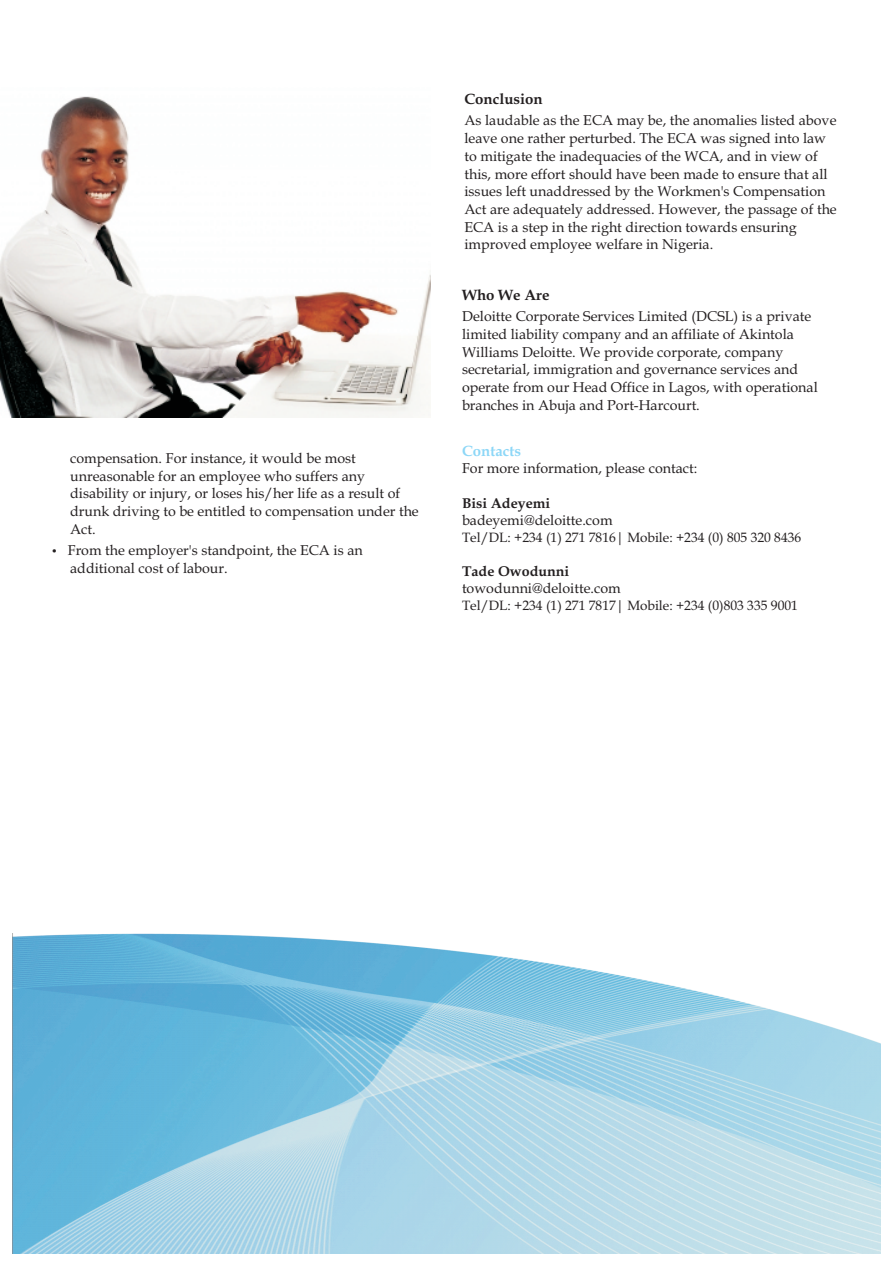
<style>
.page{position:relative;width:893px;height:1263px;background:#fff}
.page>*{position:absolute;margin:0;border:0;box-sizing:border-box;transform-origin:0 0}
.t1{font:700 15px "Book Antiqua";color:#231f20}
.t2{font:700 15px "Book Antiqua";color:#8dd7f7}
.t3{font:14.25px/17.7px "Book Antiqua";color:#231f20}
.t4{font:700 14.25px "Book Antiqua";color:#231f20}
.t5{font:13.5px "Book Antiqua";color:#231f20}
</style>
<div class="page">
<img style="left:13px;top:934px;width:867px;height:320px">
<img style="left:0;top:96px;width:430px;height:322px">
<p class="t3" style="left:70px;top:451px;width:350px">compensation. For instance, it would be most unreasonable for an employee who suffers any disability or injury, or loses his/her life as a result of drunk driving to be entitled to compensation under the Act.</p>
<p class="t3" style="left:68px;top:543px;width:296px">From the employer's standpoint, the ECA is an additional cost of labour.</p>
<p class="t1" style="left:464px;top:93px;width:80px">Conclusion</p>
<p class="t3" style="left:464px;top:113px;width:374px">As laudable as the ECA may be, the anomalies listed above leave one rather perturbed. The ECA was signed into law to mitigate the inadequacies of the WCA, and in view of this, more effort should have been made to ensure that all issues left unaddressed by the Workmen's Compensation Act are adequately addressed. However, the passage of the ECA is a step in the right direction towards ensuring improved employee welfare in Nigeria.</p>
<p class="t1" style="left:462px;top:289px;width:89px">Who We Are</p>
<p class="t3" style="left:462px;top:309px;width:357px">Deloitte Corporate Services Limited (DCSL) is a private limited liability company and an affiliate of Akintola Williams Deloitte. We provide corporate, company secretarial, immigration and governance services and operate from our Head Office in Lagos, with operational branches in Abuja and Port-Harcourt.</p>
<p class="t2" style="left:462px;top:445px;width:61px">Contacts</p>
<p class="t3" style="left:462px;top:461px;width:237px">For more information, please contact:</p>
<p class="t4" style="left:462px;top:497px;width:90px">Bisi Adeyemi</p>
<p class="t3" style="left:462px;top:513px;width:152px">badeyemi@deloitte.com</p>
<p class="t5" style="left:462px;top:532px;width:341px">Tel/DL: +234 (1) 271 7816| Mobile: +234 (0) 805 320 8436</p>
<p class="t4" style="left:462px;top:565px;width:109px">Tade Owodunni</p>
<p class="t3" style="left:462px;top:581px;width:160px">towodunni@deloitte.com</p>
<p class="t5" style="left:462px;top:600px;width:337px">Tel/DL: +234 (1) 271 7817| Mobile: +234 (0)803 335 9001</p>
</div>
